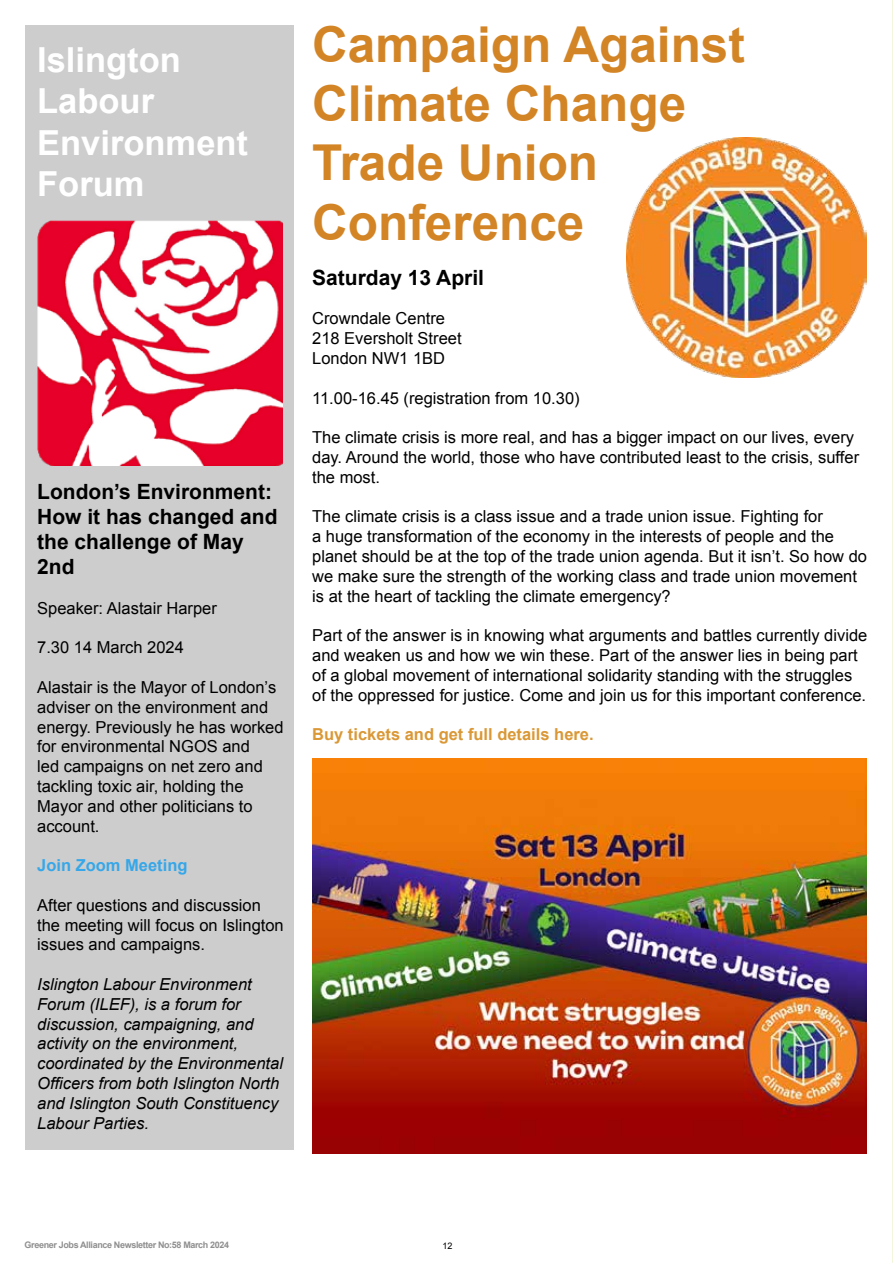
<style>
.page{position:relative;width:893px;height:1263px;background:#fff}
.page>*{position:absolute;margin:0;border:0;box-sizing:border-box;transform-origin:0 0}
.t1{font:700 49.5px/59.4px "Arial";color:#d38425}
.t2{font:700 34.5px/41.4px "Arial";color:#fff}
.t3{font:700 21px/25.2px "Arial";color:#000}
.t4{font:16.5px/19.8px "Arial";color:#000}
.t5{font:italic 16.5px/19.8px "Arial";color:#000}
.t6{font:700 16.5px "Arial";color:#da9836}
.t7{font:700 16.5px "Arial";color:#36a7e9}
.t8{font:700 9px "Arial";letter-spacing:-.04em;color:#8f8f8f}
.t9{font:9px "Arial";color:#000}
</style>
<div class="page">
<hr style="left:892px;top:0;width:1px;height:1263px;background:#f2f6dd">
<div style="left:26px;top:26px;width:268px;height:1124px;background:#cdcdcd"></div>
<img style="left:37px;top:220px;width:246px;height:245px">
<img style="left:312px;top:758px;width:555px;height:395px">
<img style="left:627px;top:138px;width:240px;height:240px">
<h2 class="t2" style="left:37px;top:40px;width:212px">Islington<br>Labour<br>Environment<br>Forum</h2>
<p class="t3" style="left:37px;top:479px;width:242px">London’s Environment:<br>How it has changed and the challenge of May<br>2nd</p>
<p class="t4" style="left:37px;top:598px;width:181px">Speaker: Alastair Harper</p>
<p class="t4" style="left:37px;top:638px;width:148px">7.30 14 March 2024</p>
<p class="t4" style="left:37px;top:677px;width:248px">Alastair is the Mayor of London’s adviser on the environment and energy. Previously he has worked for environmental NGOS and<br>led campaigns on net zero and tackling toxic air, holding the<br>Mayor and other politicians to account.</p>
<p class="t7" style="left:37px;top:854px;width:152px">Join Zoom Meeting</p>
<p class="t4" style="left:37px;top:895px;width:248px">After questions and discussion the meeting will focus on Islington issues and campaigns.</p>
<p class="t5" style="left:37px;top:974px;width:247px">Islington Labour Environment<br>Forum (ILEF), is a forum for discussion, campaigning, and activity on the environment, coordinated by the Environmental<br>Officers from both Islington North and Islington South Constituency<br>Labour Parties.</p>
<h1 class="t1" style="left:312px;top:16px;width:434px">Campaign Against<br>Climate Change<br>Trade Union<br>Conference</h1>
<p class="t3" style="left:312px;top:265px;width:173px">Saturday 13 April</p>
<p class="t4" style="left:312px;top:309px;width:151px">Crowndale Centre<br>218 Eversholt Street<br>London NW1 1BD</p>
<p class="t4" style="left:312px;top:388px;width:269px">11.00-16.45 (registration from 10.30)</p>
<p class="t4" style="left:312px;top:428px;width:548px">The climate crisis is more real, and has a bigger impact on our lives, every day. Around the world, those who have contributed least to the crisis, suffer the most.</p>
<p class="t4" style="left:312px;top:507px;width:556px">The climate crisis is a class issue and a trade union issue. Fighting for<br>a huge transformation of the economy in the interests of people and the planet should be at the top of the trade union agenda. But it isn’t. So how do we make sure the strength of the working class and trade union movement is at the heart of tackling the climate emergency?</p>
<p class="t4" style="left:312px;top:626px;width:557px">Part of the answer is in knowing what arguments and battles currently divide and weaken us and how we win these. Part of the answer lies in being part of a global movement of international solidarity standing with the struggles of the oppressed for justice. Come and join us for this important conference.</p>
<p class="t6" style="left:312px;top:723px;width:283px">Buy tickets and get full details here.</p>
<p class="t8" style="left:25px;top:1239px;width:206px">Greener Jobs Alliance Newsletter No:58 March 2024</p>
<p class="t9" style="left:443px;top:1239px;width:12px">12</p>
</div>
